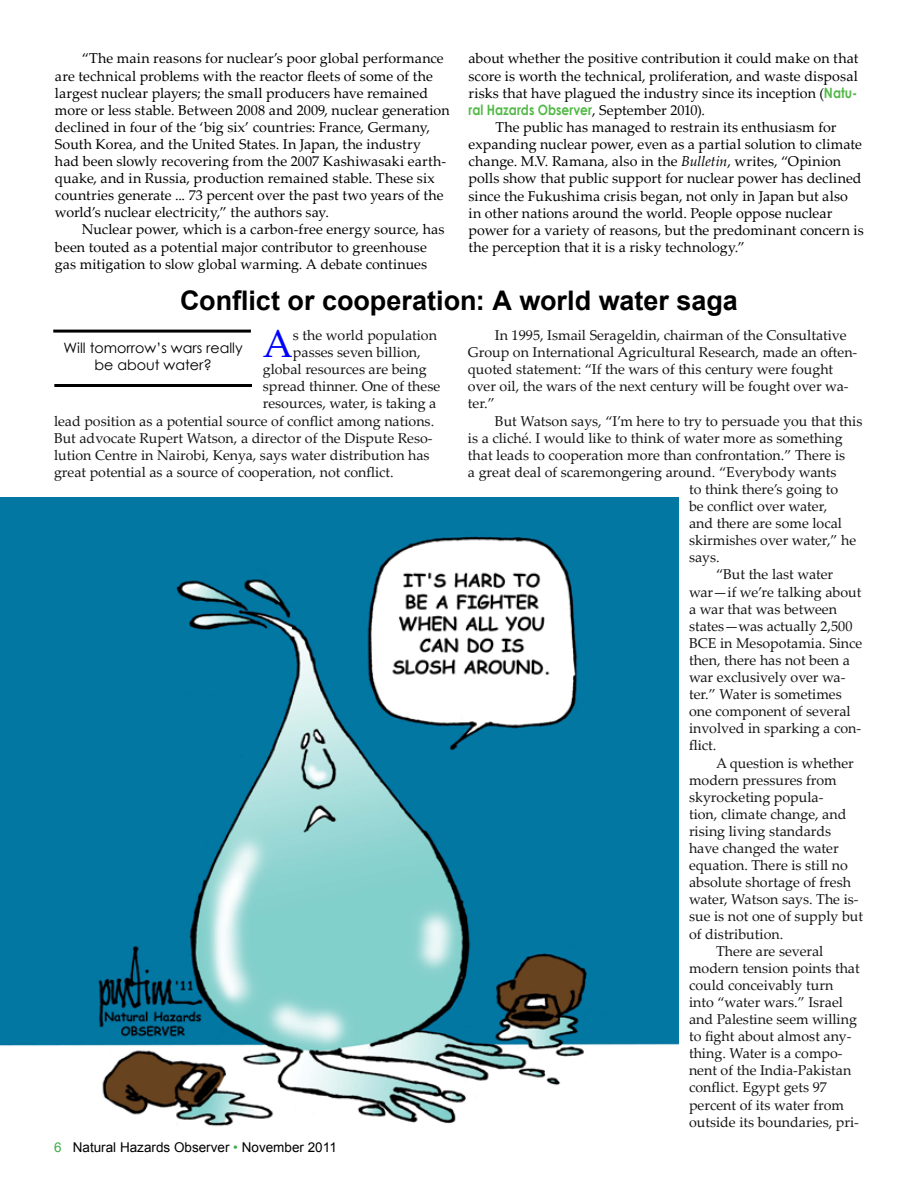
<style>
.page{position:relative;width:918px;height:1188px;background:#fff}
.page>*{position:absolute;margin:0;border:0;box-sizing:border-box;transform-origin:0 0}
.t1{font:38.85px "Palatino Linotype";color:#00f}
.t2{font:700 27px "Arial";color:#000}
.t3{font:14.25px/17.1px "Palatino Linotype";color:#141413}
.t4{font:14.25px/17.1px "Palatino Linotype";letter-spacing:.005em;color:#000}
.t5{font:14.25px/17.1px "Century Gothic";color:#000;text-align:center}
.t6{font:700 14.25px "Century Gothic";color:#54b948;scale:.86 1}
.t7{font:13.5px "Arial";color:#000}
.s1{font-family:"Century Gothic";font-weight:700;color:#54b948}
.s2{font-family:"Palatino Linotype";font-weight:400;color:#000}
.s3{font-style:italic}
.s4{color:#41ad49}
</style>
<div class="page">
<img style="left:0;top:498px;width:678px;height:629px">
<hr style="left:53px;top:330px;width:198px;height:3px;background:#000">
<hr style="left:54px;top:384px;width:198px;height:3px;background:#000">
<p class="t4" style="left:55px;top:49px;width:396px;text-indent:27px">“The main reasons for nuclear’s poor global performance are technical problems with the reactor fleets of some of the largest nuclear players; the small producers have remained more or less stable. Between 2008 and 2009, nuclear generation declined in four of the ‘big six’ countries: France, Germany, South Korea, and the United States. In Japan, the industry<br>had been slowly recovering from the 2007 Kashiwasaki earth&shy;quake, and in Russia, production remained stable. These six countries generate ... 73 percent over the past two years of the world’s nuclear electricity,” the authors say.</p>
<p class="t4" style="left:55px;top:220px;width:391px;text-indent:27px">Nuclear power, which is a carbon-free energy source, has been touted as a potential major contributor to greenhouse gas mitigation to slow global warming. A debate continues</p>
<p class="t4" style="left:469px;top:49px;width:391px;text-align:justify">about whether the positive contribution it could make on that score is worth the technical, proliferation, and waste disposal risks that have plagued the industry since its inception (<span class="s1">Natu-</span></p>
<p class="t6" style="left:468px;top:99px;width:277px">ral Hazards Observer<span class="s2">, September 2010).</span></p>
<p class="t4" style="left:468px;top:118px;width:397px;text-indent:27px">The public has managed to restrain its enthusiasm for expanding nuclear power, even as a partial solution to climate change. M.V. Ramana, also in the <span class="s3">Bulletin</span>, writes, “Opinion polls show that public support for nuclear power has declined since the Fukushima crisis began, not only in Japan but also in other nations around the world. People oppose nuclear power for a variety of reasons, but the predominant concern is the perception that it is a risky technology.”</p>
<h2 class="t2" style="left:180px;top:283px;width:559px">Conflict or cooperation: A world water saga</h2>
<h1 class="t1" style="left:263px;top:316px;width:32px">A</h1>
<p class="t3" style="left:293px;top:326px;width:146px">s the world population</p>
<p class="t5" style="left:64px;top:339px;width:181px">Will tomorrow’s wars really be about water?</p>
<p class="t3" style="left:293px;top:343px;width:129px">passes seven billion,</p>
<p class="t3" style="left:263px;top:360px;width:166px">global resources are being</p>
<p class="t3" style="left:263px;top:377px;width:179px">spread thinner. One of these</p>
<p class="t3" style="left:263px;top:394px;width:175px">resources, water, is taking a</p>
<p class="t3" style="left:54px;top:412px;width:382px">lead position as a potential source of conflict among nations.</p>
<p class="t3" style="left:54px;top:429px;width:380px">But advocate Rupert Watson, a director of the Dispute Reso-</p>
<p class="t3" style="left:54px;top:446px;width:377px">lution Centre in Nairobi, Kenya, says water distribution has</p>
<p class="t3" style="left:54px;top:463px;width:341px">great potential as a source of cooperation, not conflict.</p>
<p class="t7" style="left:54px;top:1139px;width:284px"><span class="s4">6</span> Natural Hazards Observer <span class="s4">•</span> November 2011</p>
<p class="t3" style="left:468px;top:326px;width:391px;text-indent:27px">In 1995, Ismail Serageldin, chairman of the Consultative Group on International Agricultural Research, made an often&shy;quoted statement: “If the wars of this century were fought over oil, the wars of the next century will be fought over wa&shy;ter.”</p>
<p class="t3" style="left:495px;top:412px;width:369px">But Watson says, “I’m here to try to persuade you that this</p>
<p class="t3" style="left:468px;top:429px;width:376px">is a cliché. I would like to think of water more as something</p>
<p class="t3" style="left:468px;top:446px;width:379px">that leads to cooperation more than confrontation.” There is</p>
<p class="t3" style="left:468px;top:463px;width:370px">a great deal of scaremongering around. “Everybody wants</p>
<p class="t3" style="left:689px;top:480px;width:151px">to think there’s going to</p>
<p class="t3" style="left:689px;top:497px;width:140px">be conflict over water,</p>
<p class="t3" style="left:689px;top:514px;width:154px">and there are some local</p>
<p class="t3" style="left:689px;top:531px;width:169px">skirmishes over water,” he</p>
<p class="t3" style="left:689px;top:548px;width:32px">says.</p>
<p class="t3" style="left:716px;top:565px;width:119px">“But the last water</p>
<p class="t3" style="left:689px;top:583px;width:174px">war—if we’re talking about</p>
<p class="t3" style="left:689px;top:600px;width:149px">a war that was between</p>
<p class="t3" style="left:689px;top:617px;width:165px">states—was actually 2,500</p>
<p class="t3" style="left:689px;top:634px;width:175px">BCE in Mesopotamia. Since</p>
<p class="t3" style="left:689px;top:651px;width:162px">then, there has not been a</p>
<p class="t3" style="left:689px;top:668px;width:158px">war exclusively over wa-</p>
<p class="t3" style="left:689px;top:685px;width:154px">ter.” Water is sometimes</p>
<p class="t3" style="left:689px;top:702px;width:163px">one component of several</p>
<p class="t3" style="left:689px;top:719px;width:174px">involved in sparking a con-</p>
<p class="t3" style="left:689px;top:736px;width:29px">flict.</p>
<p class="t3" style="left:716px;top:754px;width:139px">A question is whether</p>
<p class="t3" style="left:689px;top:771px;width:149px">modern pressures from</p>
<p class="t3" style="left:689px;top:788px;width:136px">skyrocketing popula-</p>
<p class="t3" style="left:689px;top:805px;width:159px">tion, climate change, and</p>
<p class="t3" style="left:689px;top:822px;width:144px">rising living standards</p>
<p class="t3" style="left:689px;top:839px;width:151px">have changed the water</p>
<p class="t3" style="left:689px;top:856px;width:160px">equation. There is still no</p>
<p class="t3" style="left:689px;top:873px;width:164px">absolute shortage of fresh</p>
<p class="t3" style="left:689px;top:890px;width:171px">water, Watson says. The is-</p>
<p class="t3" style="left:689px;top:907px;width:176px">sue is not one of supply but</p>
<p class="t3" style="left:689px;top:925px;width:96px">of distribution.</p>
<p class="t3" style="left:716px;top:942px;width:109px">There are several</p>
<p class="t3" style="left:689px;top:959px;width:172px">modern tension points that</p>
<p class="t3" style="left:689px;top:976px;width:146px">could conceivably turn</p>
<p class="t3" style="left:689px;top:993px;width:155px">into “water wars.” Israel</p>
<p class="t3" style="left:689px;top:1010px;width:169px">and Palestine seem willing</p>
<p class="t3" style="left:689px;top:1027px;width:164px">to fight about almost any-</p>
<p class="t3" style="left:689px;top:1044px;width:155px">thing. Water is a compo-</p>
<p class="t3" style="left:689px;top:1061px;width:164px">nent of the India-Pakistan</p>
<p class="t3" style="left:689px;top:1078px;width:139px">conflict. Egypt gets 97</p>
<p class="t3" style="left:689px;top:1096px;width:157px">percent of its water from</p>
<p class="t3" style="left:689px;top:1113px;width:171px">outside its boundaries, pri-</p>
</div>
